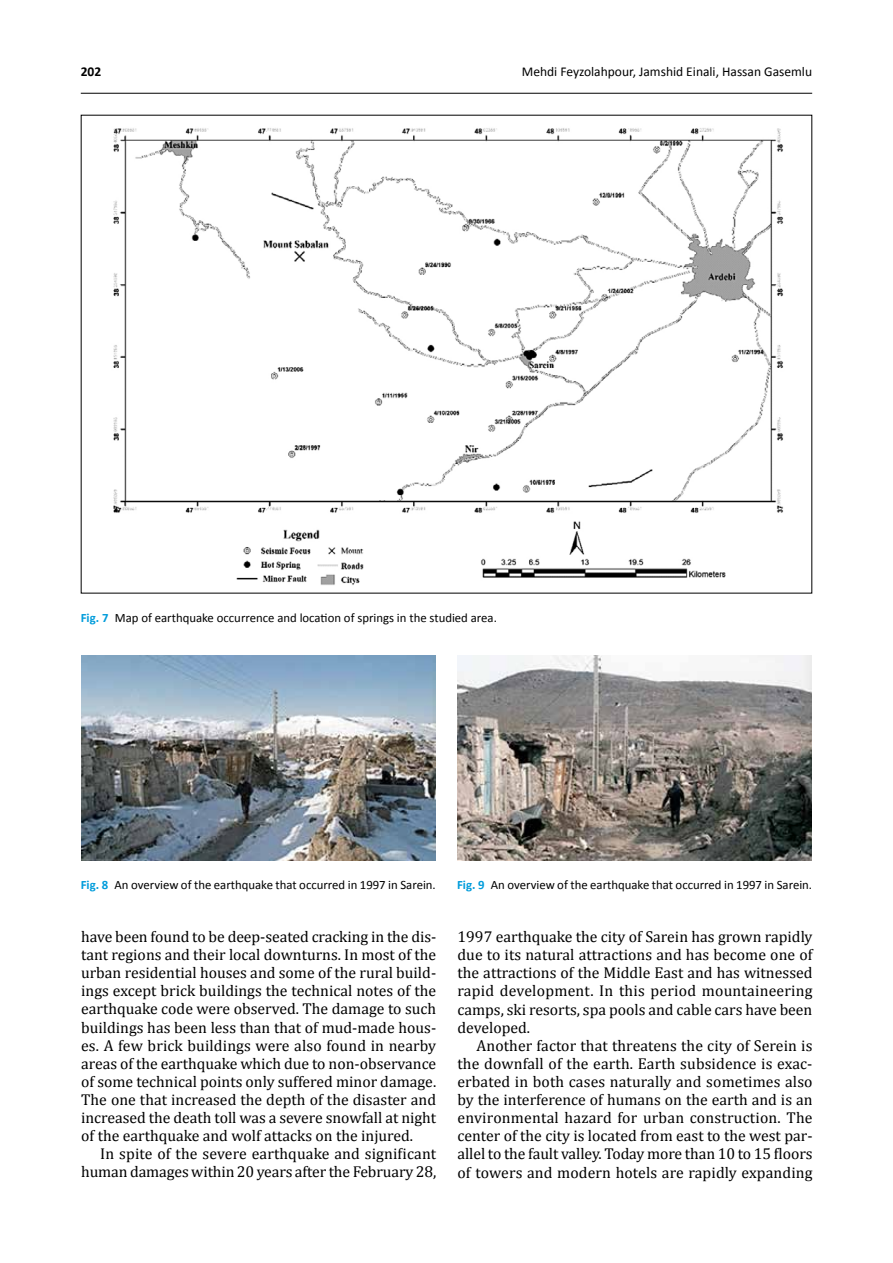
<style>
.page{position:relative;width:893px;height:1263px;background:#fff}
.page>*{position:absolute;margin:0;border:0;box-sizing:border-box;transform-origin:0 0}
.t1{font:15.75px/18.1px "Cambria";color:#000;text-align:justify}
.t2{font:13.5px "Calibri";color:#000}
.t3{font:700 13.5px "Calibri";color:#000}
.t4{font:12.75px "Calibri";color:#000}
.s1{font-weight:700;color:#009cdb}
</style>
<div class="page">
<hr style="left:81px;top:93px;width:731px;height:1px;background:#000">
<img style="left:113px;top:128px;width:671px;height:457px">
<img style="left:81px;top:655px;width:354px;height:205px">
<img style="left:457px;top:655px;width:355px;height:205px">
<p class="t3" style="left:81px;top:63px;width:22px">202</p>
<p class="t2" style="left:522px;top:63px;width:292px">Mehdi Feyzolahpour, Jamshid Einali, Hassan Gasemlu</p>
<p class="t4" style="left:81px;top:610px;width:418px"><span class="s1">Fig. 7</span> Map of earthquake occurrence and location of springs in the studied area.</p>
<p class="t4" style="left:81px;top:877px;width:357px"><span class="s1">Fig. 8</span> An overview of the earthquake that occurred in 1997 in Sarein.</p>
<p class="t4" style="left:457px;top:877px;width:357px"><span class="s1">Fig. 9</span> An overview of the earthquake that occurred in 1997 in Sarein.</p>
<p class="t1" style="left:81px;top:927px;width:357px">have been found to be deep-seated cracking in the dis&shy;tant regions and their local downturns. In most of the urban residential houses and some of the rural build&shy;ings except brick buildings the technical notes of the earthquake code were observed. The damage to such buildings has been less than that of mud-made hous&shy;es. A few brick buildings were also found in nearby areas of the earthquake which due to non-observance of some technical points only suffered minor damage.<br>The one that increased the depth of the disaster and increased the death toll was a severe snowfall at night of the earthquake and wolf attacks on the injured.</p>
<p class="t1" style="left:81px;top:1145px;width:357px;text-align:right">In spite of the severe earthquake and significant human damages within 20 years after the February 28,</p>
<p class="t1" style="left:457px;top:927px;width:357px">1997 earthquake the city of Sarein has grown rapidly due to its natural attractions and has become one of the attractions of the Middle East and has witnessed rapid development. In this period mountaineering camps, ski resorts, spa pools and cable cars have been developed.</p>
<p class="t1" style="left:457px;top:1036px;width:357px;text-indent:19px">Another factor that threatens the city of Serein is the downfall of the earth. Earth subsidence is exac&shy;erbated in both cases naturally and sometimes also by the interference of humans on the earth and is an environmental hazard for urban construction. The center of the city is located from east to the west par&shy;allel to the fault valley. Today more than 10 to 15 floors of towers and modern hotels are rapidly expanding</p>
</div>
